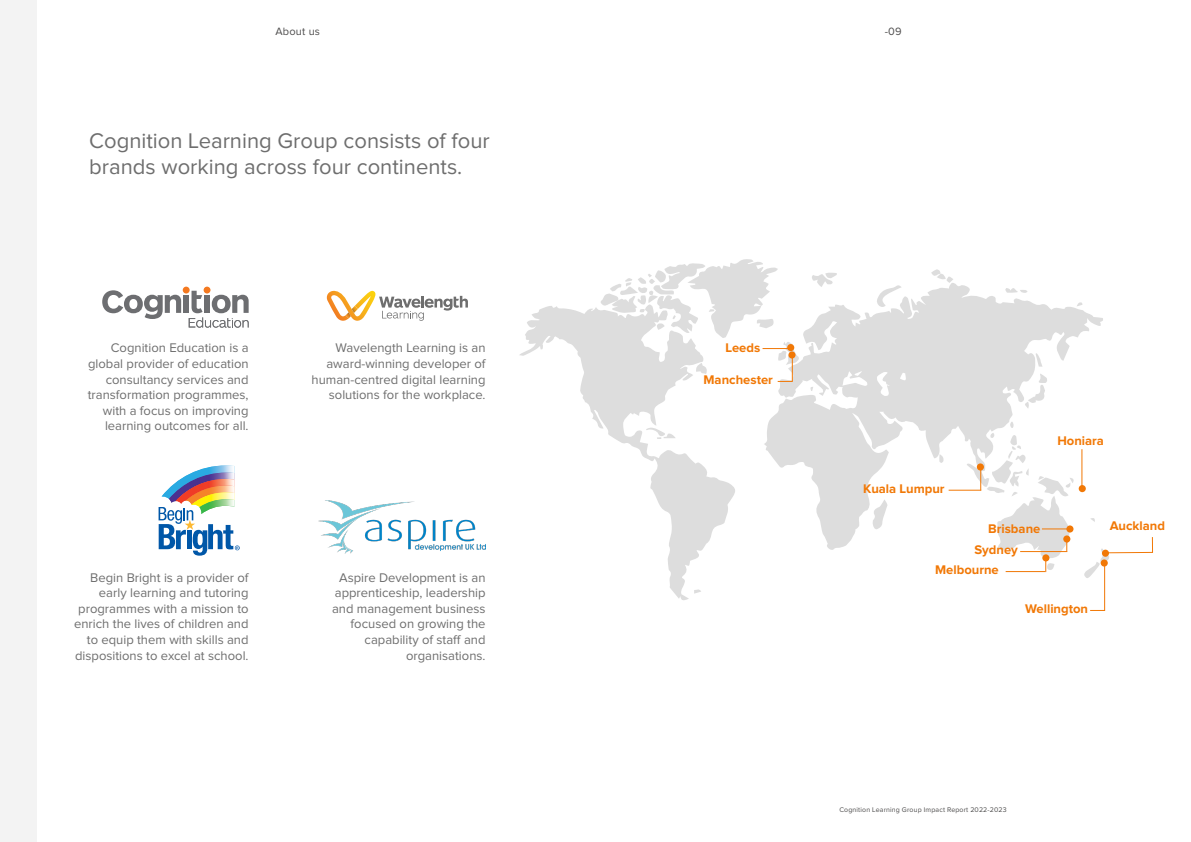
<style>
.page{position:relative;width:1191px;height:842px;background:#fff}
.page>*{position:absolute;margin:0;border:0;box-sizing:border-box;transform-origin:0 0}
.t1{font:22px/26.4px "Proxima Nova";color:#6e6e6e}
.t2{font:13px/15.6px "Proxima Nova";color:#6e6e6e;text-align:right}
.t3{font:700 13px "Proxima Nova";color:#f17806}
.t4{font:11px "Proxima Nova";letter-spacing:.02em;color:#4e4d4d}
.t5{font:7px "Proxima Nova";letter-spacing:.02em;color:#4e4d4d}
</style>
<div class="page">
<div style="left:0;top:0;width:36px;height:842px;background:#f3f3f3"></div>
<div style="left:183px;top:287px;width:7px;height:6px;background:#f47920;border-radius:50%"></div>
<svg style="left:102px;top:290px;width:79px;height:29px"></svg>
<div style="left:184px;top:295px;width:5px;height:18px;background:#6d6e71"></div>
<svg style="left:189px;top:287px;width:60px;height:41px"></svg>
<svg style="left:327px;top:290px;width:141px;height:31px"></svg>
<svg style="left:159px;top:507px;width:81px;height:49px"></svg>
<img style="left:160px;top:496px;width:39px;height:18px">
<img style="left:162px;top:465px;width:73px;height:34px">
<img style="left:191px;top:503px;width:8px;height:4px">
<img style="left:199px;top:503px;width:36px;height:11px">
<img style="left:169px;top:473px;width:66px;height:29px">
<img style="left:175px;top:479px;width:60px;height:24px">
<img style="left:318px;top:501px;width:167px;height:53px">
<svg style="left:764px;top:283px;width:339px;height:267px;fill:#ddd"></svg>
<svg style="left:520px;top:306px;width:215px;height:294px"></svg>
<svg style="left:872px;top:499px;width:15px;height:30px"></svg>
<svg style="left:875px;top:285px;width:26px;height:23px"></svg>
<svg style="left:811px;top:273px;width:26px;height:14px"></svg>
<svg style="left:1035px;top:353px;width:7px;height:14px"></svg>
<svg style="left:931px;top:269px;width:14px;height:10px"></svg>
<svg style="left:946px;top:276px;width:7px;height:7px"></svg>
<svg style="left:939px;top:454px;width:4px;height:9px"></svg>
<svg style="left:1024px;top:373px;width:23px;height:36px"></svg>
<svg style="left:694px;top:588px;width:7px;height:6px"></svg>
<svg style="left:1005px;top:284px;width:22px;height:9px"></svg>
<svg style="left:1076px;top:302px;width:6px;height:4px"></svg>
<svg style="left:1090px;top:517px;width:5px;height:5px"></svg>
<svg style="left:810px;top:387px;width:3px;height:4px"></svg>
<svg style="left:646px;top:427px;width:29px;height:12px"></svg>
<hr style="left:1104px;top:565px;width:1px;height:45px;background:#f17806">
<svg style="left:1090px;top:610px;width:15px;height:1px"></svg>
<hr style="left:1081px;top:449px;width:1px;height:41px;background:#f17806">
<div style="left:1078px;top:485px;width:7px;height:7px;background:#f17806;border-radius:50%"></div>
<hr style="left:948px;top:490px;width:33px;height:1px;background:#f17806">
<svg style="left:1084px;top:537px;width:69px;height:41px"></svg>
<svg style="left:599px;top:259px;width:200px;height:123px"></svg>
<svg style="left:966px;top:422px;width:108px;height:150px"></svg>
<p class="t4" style="left:275px;top:27px;width:46px">About us</p>
<p class="t4" style="left:884px;top:27px;width:18px">-09</p>
<h1 class="t1" style="left:89px;top:128px;width:402px">Cognition Learning Group consists of four brands working across four continents.</h1>
<p class="t2" style="left:88px;top:341px;width:162px">Cognition Education is a global provider of education consultancy services and transformation programmes, with a focus on improving learning outcomes for all.</p>
<p class="t2" style="left:311px;top:341px;width:175px">Wavelength Learning is an award-winning developer of human-centred digital learning solutions for the workplace.</p>
<p class="t2" style="left:74px;top:570px;width:176px">Begin Bright is a provider of early learning and tutoring programmes with a mission to enrich the lives of children and to equip them with skills and dispositions to excel at school.</p>
<p class="t2" style="left:332px;top:570px;width:155px">Aspire Development is an apprenticeship, leadership and management business focused on growing the capability of staff and organisations.</p>
<p class="t3" style="left:725px;top:342px;width:36px">Leeds</p>
<p class="t3" style="left:703px;top:374px;width:71px">Manchester</p>
<p class="t3" style="left:863px;top:483px;width:83px">Kuala Lumpur</p>
<p class="t3" style="left:988px;top:523px;width:54px">Brisbane</p>
<p class="t3" style="left:935px;top:564px;width:65px">Melbourne</p>
<p class="t3" style="left:974px;top:544px;width:45px">Sydney</p>
<p class="t3" style="left:1057px;top:435px;width:48px">Honiara</p>
<p class="t3" style="left:1109px;top:520px;width:57px">Auckland</p>
<p class="t3" style="left:1025px;top:602px;width:64px">Wellington</p>
<p class="t5" style="left:839px;top:806px;width:169px">Cognition Learning Group Impact Report 2022-2023</p>
</div>
